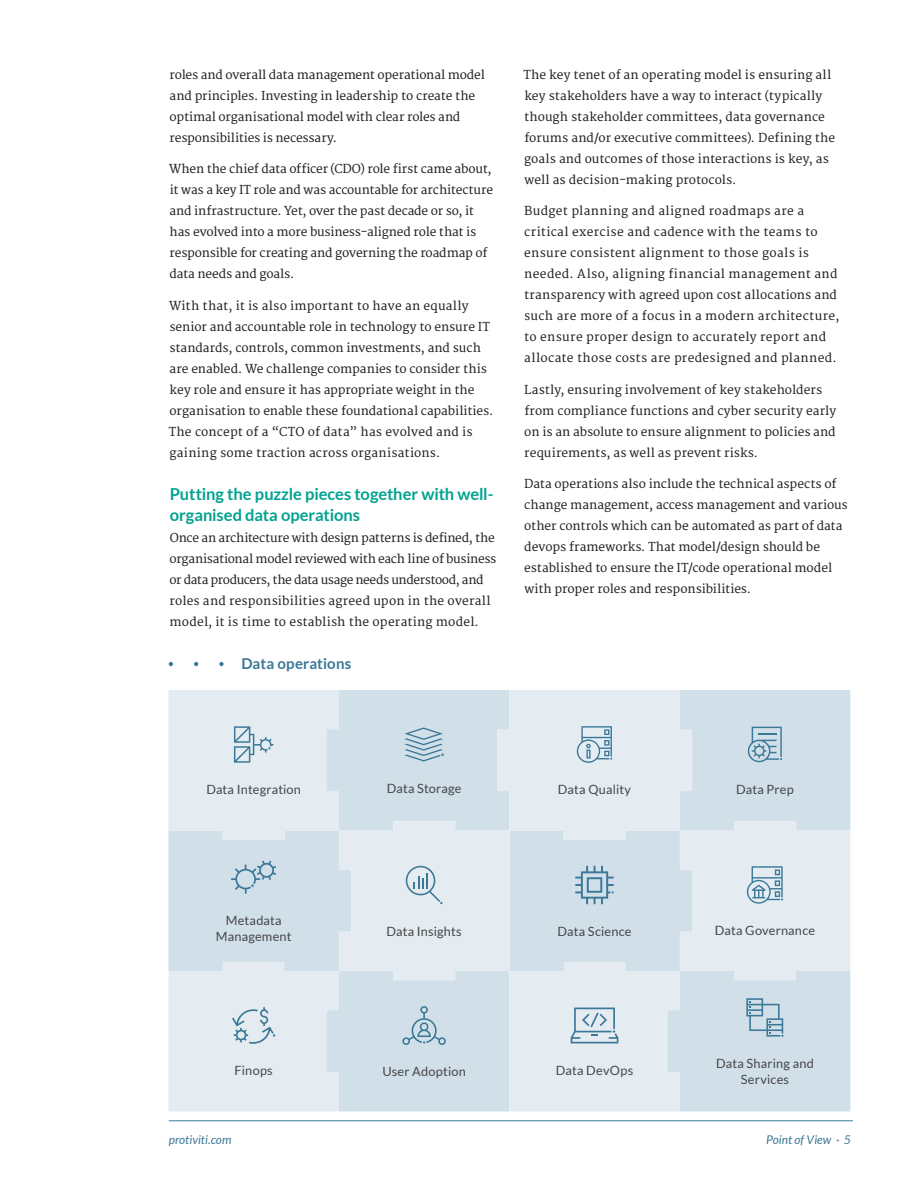
<style>
.page{position:relative;width:918px;height:1188px;background:#fff}
.page>*{position:absolute;margin:0;border:0;box-sizing:border-box;transform-origin:0 0}
.t1{font:700 16.5px/21px "Lato";letter-spacing:-.005em;color:#00a290}
.t2{font:700 15px "Lato";letter-spacing:.01em;color:#3b7898}
.t3{font:12.75px/15.8px "Lato";letter-spacing:.015em;color:#454647;text-align:center}
.t4{font:12px/21px "Merriweather";letter-spacing:.005em;color:#231f20}
.t5{font:12px/21px "Merriweather";letter-spacing:.025em;color:#231f20}
.t6{font:italic 12px "Lato";letter-spacing:.005em;color:#3b7898}
</style>
<div class="page">
<hr style="left:169px;top:1120px;width:684px;height:1px;background:#3b7898">
<svg style="left:168px;top:690px;width:682px;height:421px;background:#d8e4ec"></svg>
<svg style="left:169px;top:662px;width:4px;height:4px"></svg>
<svg style="left:194px;top:662px;width:4px;height:4px"></svg>
<svg style="left:219px;top:662px;width:5px;height:4px"></svg>
<p class="t4" style="left:170px;top:64px;width:317px">roles and overall data management operational model and principles. Investing in leadership to create the optimal organisational model with clear roles and responsibilities is necessary.</p>
<p class="t4" style="left:169px;top:159px;width:325px">When the chief data officer (CDO) role first came about, it was a key IT role and was accountable for architecture and infrastructure. Yet, over the past decade or so, it has evolved into a more business-aligned role that is responsible for creating and governing the roadmap of data needs and goals.</p>
<p class="t4" style="left:169px;top:295px;width:326px">With that, it is also important to have an equally senior and accountable role in technology to ensure IT standards, controls, common investments, and such are enabled. We challenge companies to consider this key role and ensure it has appropriate weight in the organisation to enable these foundational capabilities.<br>The concept of a “CTO of data” has evolved and is gaining some traction across organisations.</p>
<h1 class="t1" style="left:170px;top:483px;width:325px">Putting the puzzle pieces together with well&shy;organised data operations</h1>
<p class="t4" style="left:170px;top:528px;width:328px">Once an architecture with design patterns is defined, the organisational model reviewed with each line of business or data producers, the data usage needs understood, and roles and responsibilities agreed upon in the overall model, it is time to establish the operating model.</p>
<p class="t2" style="left:241px;top:655px;width:111px">Data operations</p>
<p class="t4" style="left:523px;top:64px;width:313px">The key tenet of an operating model is ensuring all key stakeholders have a way to interact (typically though stakeholder committees, data governance forums and/or executive committees). Defining the goals and outcomes of those interactions is key, as well as decision-making protocols.</p>
<p class="t5" style="left:524px;top:201px;width:317px">Budget planning and aligned roadmaps are a critical exercise and cadence with the teams to ensure consistent alignment to those goals is needed. Also, aligning financial management and transparency with agreed upon cost allocations and such are more of a focus in a modern architecture, to ensure proper design to accurately report and allocate those costs are predesigned and planned.</p>
<p class="t4" style="left:524px;top:379px;width:313px">Lastly, ensuring involvement of key stakeholders from compliance functions and cyber security early on is an absolute to ensure alignment to policies and requirements, as well as prevent risks.</p>
<p class="t4" style="left:524px;top:474px;width:325px">Data operations also include the technical aspects of change management, access management and various other controls which can be automated as part of data devops frameworks. That model/design should be established to ensure the IT/code operational model with proper roles and responsibilities.</p>
<p class="t3" style="left:206px;top:782px;width:96px">Data Integration</p>
<p class="t3" style="left:387px;top:780px;width:76px">Data Storage</p>
<p class="t3" style="left:558px;top:782px;width:75px">Data Quality</p>
<p class="t3" style="left:736px;top:781px;width:59px">Data Prep</p>
<p class="t3" style="left:216px;top:913px;width:77px">Metadata<br>Management</p>
<p class="t3" style="left:235px;top:1063px;width:40px">Finops</p>
<p class="t3" style="left:386px;top:923px;width:77px">Data Insights</p>
<p class="t3" style="left:382px;top:1064px;width:85px">User Adoption</p>
<p class="t3" style="left:557px;top:923px;width:76px">Data Science</p>
<p class="t3" style="left:556px;top:1062px;width:79px">Data DevOps</p>
<p class="t3" style="left:715px;top:923px;width:102px">Data Governance</p>
<p class="t3" style="left:716px;top:1056px;width:99px">Data Sharing and<br>Services</p>
<p class="t6" style="left:169px;top:1133px;width:64px">protiviti.com</p>
<p class="t6" style="left:766px;top:1133px;width:86px">Point of View · 5</p>
</div>
